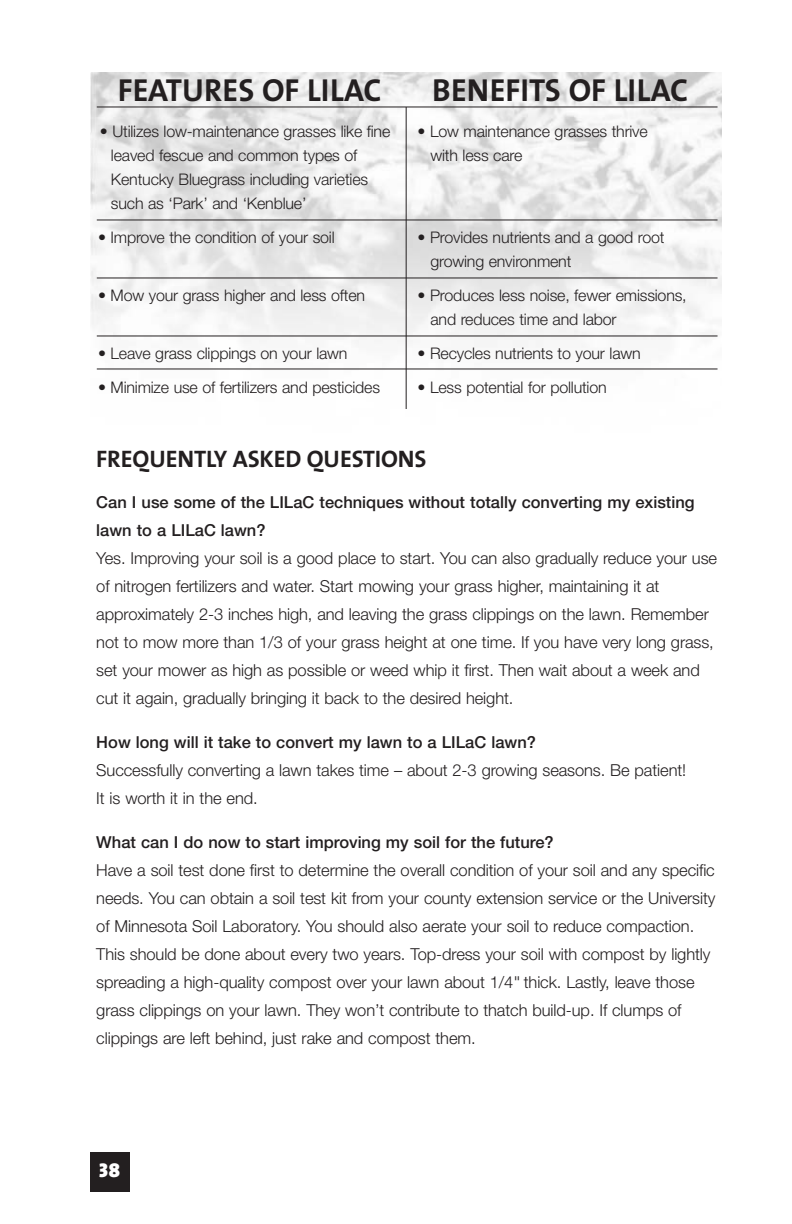
<style>
.page{position:relative;width:792px;height:1224px;background:#fff}
.page>*{position:absolute;margin:0;border:0;box-sizing:border-box;transform-origin:0 0}
.t1{font:700 32px "The Sans";color:#231f20}
.t2{font:700 24px "The Sans";letter-spacing:-.005em;color:#231f20}
.t3{font:20px "The Sans Black Caps";color:#fff}
.t4{font:300 16.4px/28px "Helvetica Neue";letter-spacing:-.005em;color:#231f20}
.t5{font:500 16.4px/28px "Helvetica Neue";color:#231f20}
.t6{font:300 16px/24px "Helvetica Neue";letter-spacing:-.01em;color:#231f20}
</style>
<div class="page">
<div style="left:90px;top:1152px;width:39px;height:39px;background:#231f20"></div>
<img style="left:90px;top:72px;width:632px;height:337px">
<hr style="left:97px;top:106px;width:621px;height:1px;background:#231f20">
<hr style="left:97px;top:219px;width:621px;height:1px;background:#231f20">
<hr style="left:97px;top:277px;width:621px;height:1px;background:#231f20">
<hr style="left:97px;top:335px;width:621px;height:1px;background:#231f20">
<hr style="left:97px;top:368px;width:621px;height:1px;background:#231f20">
<hr style="left:406px;top:107px;width:1px;height:302px;background:#231f20">
<h1 class="t1" style="left:118px;top:79px;width:265px">FEATURES OF LILAC</h1>
<h1 class="t1" style="left:432px;top:79px;width:258px">BENEFITS OF LILAC</h1>
<p class="t6" style="left:111px;top:121px;width:281px;text-indent:-11px">• Utilizes low-maintenance grasses like fine leaved fescue and common types of Kentucky Bluegrass including varieties such as ‘Park’ and ‘Kenblue’</p>
<p class="t6" style="left:98px;top:227px;width:238px">• Improve the condition of your soil</p>
<p class="t6" style="left:98px;top:285px;width:269px">• Mow your grass higher and less often</p>
<p class="t6" style="left:98px;top:343px;width:251px">• Leave grass clippings on your lawn</p>
<p class="t6" style="left:98px;top:377px;width:284px">• Minimize use of fertilizers and pesticides</p>
<p class="t6" style="left:430px;top:121px;width:219px;text-indent:-13px">• Low maintenance grasses thrive with less care</p>
<p class="t6" style="left:430px;top:227px;width:236px;text-indent:-13px">• Provides nutrients and a good root growing environment</p>
<p class="t6" style="left:430px;top:285px;width:258px;text-indent:-13px">• Produces less noise, fewer emissions, and reduces time and labor</p>
<p class="t6" style="left:418px;top:343px;width:225px">• Recycles nutrients to your lawn</p>
<p class="t6" style="left:418px;top:377px;width:191px">• Less potential for pollution</p>
<h2 class="t2" style="left:96px;top:450px;width:332px">FREQUENTLY ASKED QUESTIONS</h2>
<p class="t5" style="left:96px;top:490px;width:600px">Can I use some of the LILaC techniques without totally converting my existing lawn to a LILaC lawn?</p>
<p class="t4" style="left:96px;top:546px;width:622px">Yes. Improving your soil is a good place to start. You can also gradually reduce your use of nitrogen fertilizers and water. Start mowing your grass higher, maintaining it at approximately 2-3 inches high, and leaving the grass clippings on the lawn. Remember not to mow more than 1/3 of your grass height at one time. If you have very long grass, set your mower as high as possible or weed whip it first. Then wait about a week and cut it again, gradually bringing it back to the desired height.</p>
<p class="t5" style="left:96px;top:730px;width:441px">How long will it take to convert my lawn to a LILaC lawn?</p>
<p class="t4" style="left:96px;top:758px;width:591px">Successfully converting a lawn takes time – about 2-3 growing seasons. Be patient!<br>It is worth it in the end.</p>
<p class="t5" style="left:96px;top:830px;width:459px">What can I do now to start improving my soil for the future?</p>
<p class="t4" style="left:96px;top:858px;width:621px">Have a soil test done first to determine the overall condition of your soil and any specific needs. You can obtain a soil test kit from your county extension service or the University of Minnesota Soil Laboratory. You should also aerate your soil to reduce compaction.<br>This should be done about every two years. Top-dress your soil with compost by lightly spreading a high-quality compost over your lawn about 1/4'' thick. Lastly, leave those grass clippings on your lawn. They won’t contribute to thatch build-up. If clumps of clippings are left behind, just rake and compost them.</p>
<p class="t3" style="left:99px;top:1158px;width:23px">38</p>
</div>
